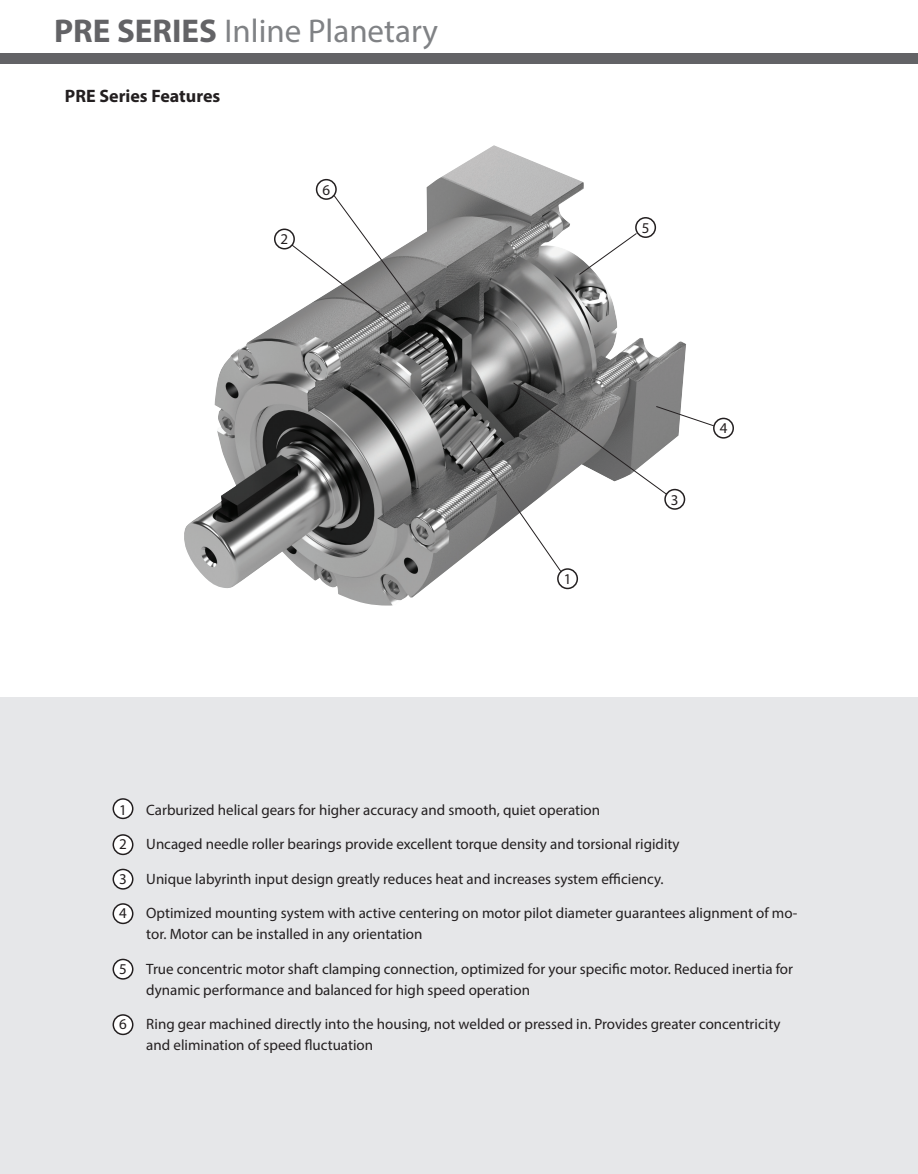
<style>
.page{position:relative;width:918px;height:1174px;background:#fff}
.page>*{position:absolute;margin:0;border:0;box-sizing:border-box;transform-origin:0 0}
.t1{font:33px "Myriad Pro";color:#808285}
.t2{font:700 18px "Myriad Pro";color:#231f20}
.t3{font:15px/21px "Myriad Pro";color:#231f20}
.s1{font-weight:700;color:#636366}
</style>
<div class="page">
<div style="left:0;top:54px;width:918px;height:10px;background:#636366"></div>
<div style="left:0;top:698px;width:918px;height:476px;background:#e6e7e9"></div>
<img style="left:184px;top:145px;width:502px;height:461px">
<div style="left:275px;top:229px;width:19px;height:20px;background:#fff;border-radius:50%"></div>
<div style="left:274px;top:229px;width:21px;height:20px;border:2px solid #231f20;border-radius:50%"></div>
<div style="left:636px;top:218px;width:19px;height:19px;background:#fff;border-radius:50%"></div>
<div style="left:635px;top:217px;width:21px;height:21px;border:2px solid #231f20;border-radius:50%"></div>
<svg style="left:291px;top:195px;width:140px;height:159px"></svg>
<svg style="left:469px;top:382px;width:246px;height:191px"></svg>
<svg style="left:578px;top:233px;width:59px;height:42px"></svg>
<div style="left:317px;top:180px;width:19px;height:19px;background:#fff;border-radius:50%"></div>
<div style="left:316px;top:179px;width:21px;height:21px;border:2px solid #231f20;border-radius:50%"></div>
<div style="left:713px;top:418px;width:21px;height:21px;border:2px solid #231f20;border-radius:50%"></div>
<div style="left:558px;top:569px;width:19px;height:19px;background:#fff;border-radius:50%"></div>
<div style="left:557px;top:568px;width:21px;height:21px;border:2px solid #231f20;border-radius:50%"></div>
<div style="left:113px;top:835px;width:20px;height:19px;background:#fff;border-radius:50%"></div>
<div style="left:113px;top:834px;width:20px;height:21px;border:2px solid #231f20;border-radius:50%"></div>
<div style="left:113px;top:869px;width:20px;height:20px;background:#fff;border-radius:50%"></div>
<div style="left:113px;top:869px;width:20px;height:21px;border:2px solid #231f20;border-radius:50%"></div>
<div style="left:113px;top:904px;width:20px;height:19px;background:#fff;border-radius:50%"></div>
<div style="left:113px;top:903px;width:20px;height:21px;border:2px solid #231f20;border-radius:50%"></div>
<div style="left:113px;top:959px;width:20px;height:20px;background:#fff;border-radius:50%"></div>
<div style="left:113px;top:959px;width:20px;height:21px;border:2px solid #231f20;border-radius:50%"></div>
<div style="left:113px;top:1015px;width:20px;height:19px;background:#fff;border-radius:50%"></div>
<div style="left:113px;top:1014px;width:20px;height:21px;border:2px solid #231f20;border-radius:50%"></div>
<div style="left:113px;top:799px;width:20px;height:19px;background:#fff;border-radius:50%"></div>
<div style="left:113px;top:798px;width:20px;height:21px;border:2px solid #231f20;border-radius:50%"></div>
<h1 class="t1" style="left:54px;top:10px;width:386px"><span class="s1">PRE SERIES</span> Inline Planetary</h1>
<p class="t2" style="left:65px;top:84px;width:157px">PRE Series Features</p>
<p class="t3" style="left:281px;top:228px;width:9px">2</p>
<p class="t3" style="left:322px;top:179px;width:9px">6</p>
<p class="t3" style="left:642px;top:217px;width:9px">5</p>
<p class="t3" style="left:564px;top:568px;width:9px">1</p>
<p class="t3" style="left:671px;top:489px;width:9px">3</p>
<p class="t3" style="left:720px;top:418px;width:9px">4</p>
<p class="t3" style="left:119px;top:799px;width:9px">1</p>
<p class="t3" style="left:146px;top:799px;width:455px">Carburized helical gears for higher accuracy and smooth, quiet operation</p>
<p class="t3" style="left:119px;top:834px;width:9px">2</p>
<p class="t3" style="left:146px;top:834px;width:535px">Uncaged needle roller bearings provide excellent torque density and torsional rigidity</p>
<p class="t3" style="left:119px;top:868px;width:9px">3</p>
<p class="t3" style="left:146px;top:868px;width:519px">Unique labyrinth input design greatly reduces heat and increases system efficiency.</p>
<p class="t3" style="left:119px;top:903px;width:9px">4</p>
<p class="t3" style="left:146px;top:903px;width:653px">Optimized mounting system with active centering on motor pilot diameter guarantees alignment of mo&shy;tor. Motor can be installed in any orientation</p>
<p class="t3" style="left:119px;top:958px;width:9px">5</p>
<p class="t3" style="left:146px;top:958px;width:648px">True concentric motor shaft clamping connection, optimized for your specific motor. Reduced inertia for dynamic performance and balanced for high speed operation</p>
<p class="t3" style="left:119px;top:1014px;width:9px">6</p>
<p class="t3" style="left:146px;top:1014px;width:636px">Ring gear machined directly into the housing, not welded or pressed in. Provides greater concentricity and elimination of speed fluctuation</p>
</div>
